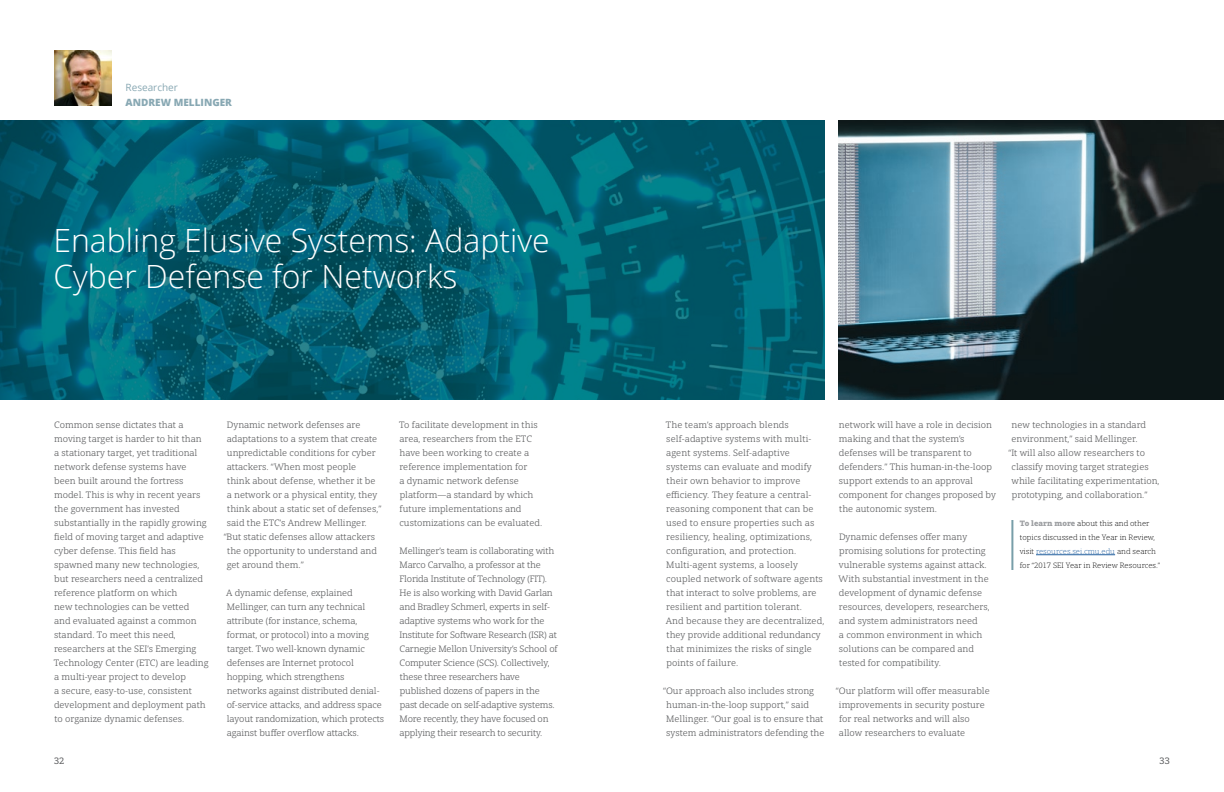
<style>
.page{position:relative;width:1224px;height:792px;background:#fff}
.page>*{position:absolute;margin:0;border:0;box-sizing:border-box;transform-origin:0 0}
.t1{font:300 32px/36px "Open Sans";color:#fff}
.t2{font:800 10px "Open Sans";color:#88a8b3}
.t3{font:10px "Open Sans";color:#88a8b3}
.t4{font:9px/14px "Open Serif";color:#58595b}
.t5{font:9px/14px "Open Serif";letter-spacing:-.02em;color:#58595b}
.t6{font:9px "Open Serif";color:#58595b}
.t7{font:300 7.5px/14px "Open Serif";color:#000}
.s1{font-weight:900;color:#9d9fa2}
.s2{color:#215e9e}
</style>
<div class="page">
<svg style="left:0;top:120px;width:825px;height:280px;background:#016072"></svg>
<img style="left:54px;top:50px;width:58px;height:56px">
<hr style="left:1011px;top:520px;width:2px;height:50px;background:#789ea9">
<hr style="left:1036px;top:555px;width:79px;height:1px;background:#215e9e">
<svg style="left:839px;top:120px;width:385px;height:280px;background:#3e5863"></svg>
<p class="t3" style="left:126px;top:81px;width:54px">Researcher</p>
<p class="t2" style="left:126px;top:95px;width:108px">ANDREW MELLINGER</p>
<h1 class="t1" style="left:53px;top:222px;width:498px">Enabling Elusive Systems: Adaptive<br>Cyber Defense for Networks</h1>
<p class="t4" style="left:54px;top:418px;width:156px">Common sense dictates that a moving target is harder to hit than a stationary target, yet traditional network defense systems have been built around the fortress model. This is why in recent years the government has invested substantially in the rapidly growing field of moving target and adaptive cyber defense. This field has spawned many new technologies, but researchers need a centralized reference platform on which<br>new technologies can be vetted<br>and evaluated against a common standard. To meet this need, researchers at the SEI’s Emerging<br>Technology Center (ETC) are leading a multi-year project to develop<br>a secure, easy-to-use, consistent development and deployment path to organize dynamic defenses.</p>
<p class="t4" style="left:227px;top:418px;width:135px">Dynamic network defenses are</p>
<p class="t4" style="left:227px;top:432px;width:152px">adaptations to a system that create</p>
<p class="t4" style="left:227px;top:446px;width:150px">unpredictable conditions for cyber</p>
<p class="t4" style="left:227px;top:460px;width:131px">attackers. “When most people</p>
<p class="t4" style="left:227px;top:474px;width:150px">think about defense, whether it be</p>
<p class="t4" style="left:227px;top:488px;width:152px">a network or a physical entity, they</p>
<p class="t4" style="left:227px;top:502px;width:156px">think about a static set of defenses,”</p>
<p class="t4" style="left:227px;top:516px;width:142px">said the ETC’s Andrew Mellinger.</p>
<p class="t4" style="left:224px;top:530px;width:153px">“But static defenses allow attackers</p>
<p class="t4" style="left:227px;top:544px;width:151px">the opportunity to understand and</p>
<p class="t4" style="left:227px;top:558px;width:78px">get around them.”</p>
<p class="t4" style="left:226px;top:586px;width:159px">A dynamic defense, explained Mellinger, can turn any technical attribute (for instance, schema, format, or protocol) into a moving target. Two well-known dynamic defenses are Internet protocol hopping, which strengthens networks against distributed denial&shy;of-service attacks, and address space layout randomization, which protects against buffer overflow attacks.</p>
<p class="t4" style="left:399px;top:418px;width:145px">To facilitate development in this area, researchers from the ETC have been working to create a reference implementation for<br>a dynamic network defense platform—a standard by which future implementations and customizations can be evaluated.</p>
<p class="t5" style="left:399px;top:544px;width:160px">Mellinger’s team is collaborating with Marco Carvalho, a professor at the Florida Institute of Technology (FIT).<br>He is also working with David Garlan and Bradley Schmerl, experts in self&shy;adaptive systems who work for the Institute for Software Research (ISR) at Carnegie Mellon University’s School of Computer Science (SCS). Collectively, these three researchers have published dozens of papers in the past decade on self-adaptive systems.<br>More recently, they have focused on applying their research to security.</p>
<p class="t4" style="left:666px;top:418px;width:160px">The team’s approach blends self-adaptive systems with multi&shy;agent systems. Self-adaptive systems can evaluate and modify their own behavior to improve efficiency. They feature a central&shy;reasoning component that can be used to ensure properties such as resiliency, healing, optimizations, configuration, and protection.<br>Multi-agent systems, a loosely coupled network of software agents that interact to solve problems, are resilient and partition tolerant.<br>And because they are decentralized, they provide additional redundancy that minimizes the risks of single points of failure.</p>
<p class="t4" style="left:666px;top:684px;width:160px;text-indent:-3px">“Our approach also includes strong human-in-the-loop support,” said Mellinger. “Our goal is to ensure that system administrators defending the</p>
<p class="t4" style="left:839px;top:418px;width:159px">network will have a role in decision making and that the system’s defenses will be transparent to defenders.” This human-in-the-loop support extends to an approval component for changes proposed by the autonomic system.</p>
<p class="t4" style="left:839px;top:530px;width:153px">Dynamic defenses offer many promising solutions for protecting vulnerable systems against attack.<br>With substantial investment in the development of dynamic defense resources, developers, researchers, and system administrators need<br>a common environment in which solutions can be compared and tested for compatibility.</p>
<p class="t4" style="left:839px;top:684px;width:152px;text-indent:-3px">“Our platform will offer measurable improvements in security posture for real networks and will also allow researchers to evaluate</p>
<p class="t4" style="left:1012px;top:418px;width:136px">new technologies in a standard</p>
<p class="t4" style="left:1012px;top:432px;width:128px">environment,” said Mellinger.</p>
<p class="t4" style="left:1009px;top:446px;width:138px">“It will also allow researchers to</p>
<p class="t4" style="left:1012px;top:460px;width:139px">classify moving target strategies</p>
<p class="t4" style="left:1012px;top:474px;width:150px">while facilitating experimentation,</p>
<p class="t4" style="left:1012px;top:488px;width:137px">prototyping, and collaboration.”</p>
<p class="t7" style="left:1020px;top:516px;width:142px"><span class="s1">To learn more</span> about this and other topics discussed in the Year in Review, visit <span class="s2">resources.sei.cmu.edu</span> and search for “2017 SEI Year in Review Resources.”</p>
<p class="t6" style="left:54px;top:755px;width:12px">32</p>
<p class="t6" style="left:1159px;top:755px;width:12px">33</p>
</div>
